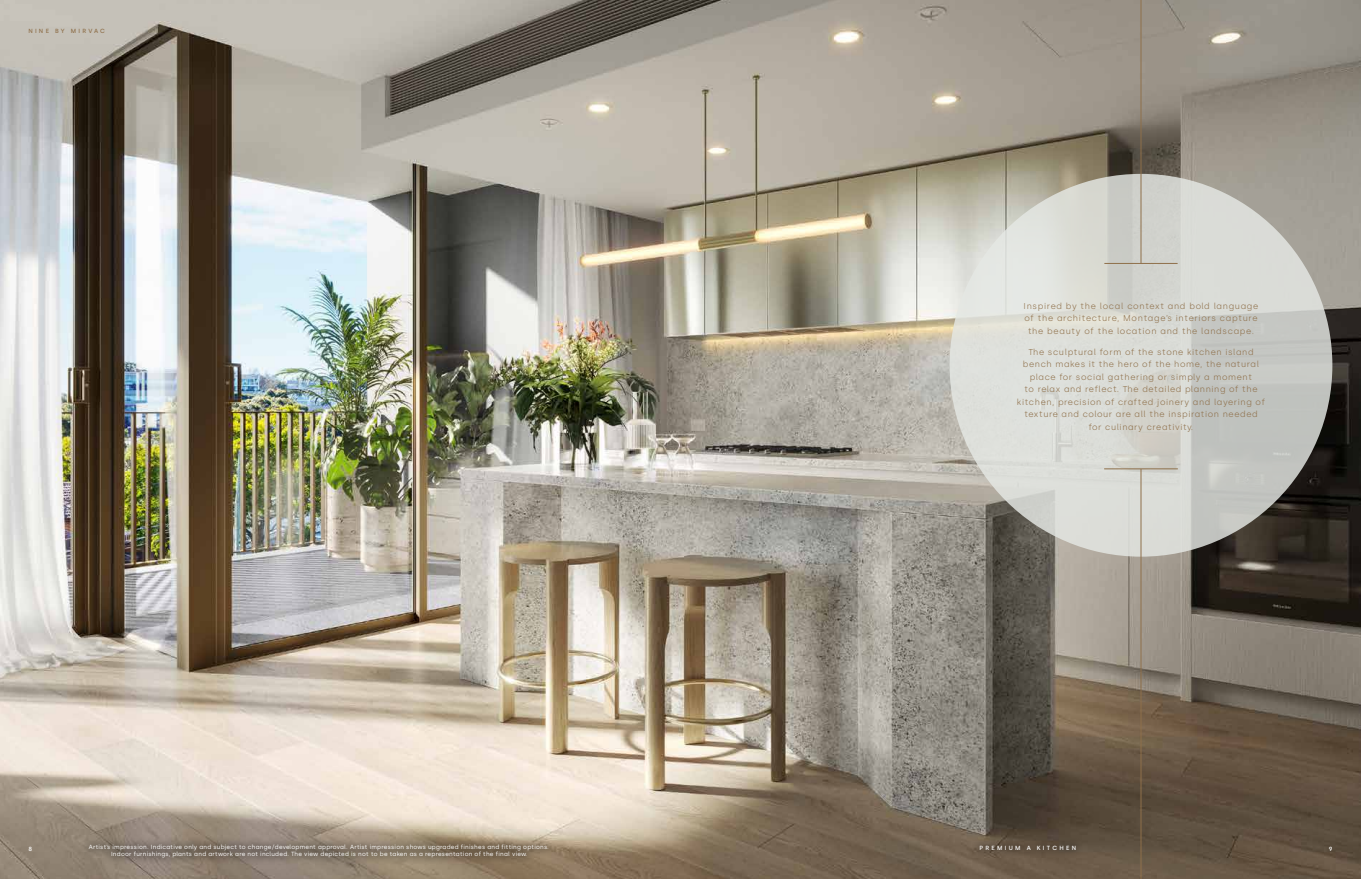
<style>
.page{position:relative;width:1361px;height:879px;background:#fff}
.page>*{position:absolute;margin:0;border:0;box-sizing:border-box;transform-origin:0 0}
.t1{font:300 8.5px/12.5px "Silka";letter-spacing:.07em;color:#8f704a;text-align:center}
.t2{font:6px/7.5px "Silka";letter-spacing:.04em;color:#fff;text-align:center}
.t3{font:500 6px "Silka";letter-spacing:.375em;color:#fff}
.t4{font:500 6px "Silka";letter-spacing:.375em;color:#8f704a}
</style>
<div class="page">
<img style="left:0;top:0;width:1361px;height:879px">
<svg style="left:949px;top:174px;width:383px;height:382px;background:#d4d6d0"></svg>
<hr style="left:1140px;top:0;width:1px;height:263px;background:#8f704a">
<hr style="left:1104px;top:263px;width:73px;height:1px;background:#8f704a">
<hr style="left:1140px;top:469px;width:1px;height:410px;background:#8f704a">
<hr style="left:1104px;top:468px;width:74px;height:1px;background:#8f704a">
<div style="left:80px;top:835px;width:477px;height:31px;background:#000;opacity:.3"></div>
<div style="left:971px;top:836px;width:113px;height:23px;background:#000;opacity:.3"></div>
<p class="t4" style="left:28px;top:27px;width:78px">NINE BY MIRVAC</p>
<p class="t1" style="left:1023px;top:299px;width:236px">Inspired by the local context and bold language of the architecture, Montage’s interiors capture the beauty of the location and the landscape.</p>
<p class="t1" style="left:1017px;top:345px;width:249px">The sculptural form of the stone kitchen island bench makes it the hero of the home, the natural place for social gathering or simply a moment<br>to relax and reflect. The detailed planning of the kitchen, precision of crafted joinery and layering of texture and colour are all the inspiration needed for culinary creativity.</p>
<p class="t2" style="left:89px;top:843px;width:461px">Artist’s impression. Indicative only and subject to change/development approval. Artist impression shows upgraded finishes and fitting options.<br>Indoor furnishings, plants and artwork are not included. The view depicted is not to be taken as a representation of the final view.</p>
<p class="t3" style="left:979px;top:844px;width:98px">PREMIUM A KITCHEN</p>
<p class="t3" style="left:28px;top:845px;width:5px">8</p>
<p class="t3" style="left:1329px;top:845px;width:5px">9</p>
</div>
